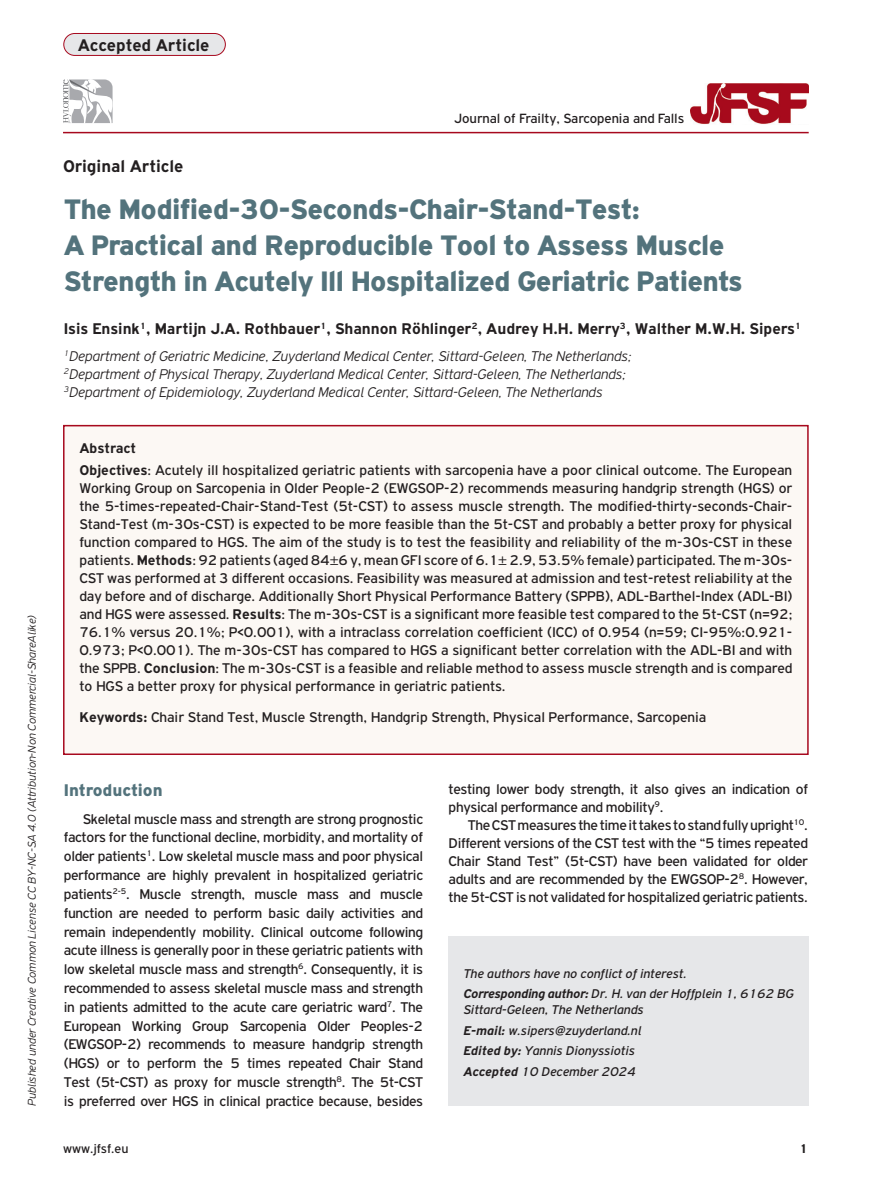
<style>
.page{position:relative;width:893px;height:1191px;background:#fff}
.page>*{position:absolute;margin:0;border:0;box-sizing:border-box;transform-origin:0 0}
.BASIC_TITLE{font:900 30px/36px "PF Highway Gothic";letter-spacing:-.02em;color:#53737c}
.TYPE_OF_ARTICLE{font:700 18px "PF Highway Gothic";color:#231f20}
.TITLE_BOLD{font:900 18px "PF Highway Gothic";color:#53737c}
.AUTHORS{font:700 16.5px "PF Highway Gothic";color:#231f20}
.ABSTRACT_TEXT{font:15px/18px "PF Highway Gothic";letter-spacing:-.02em;color:#231f20;text-align:justify}
.TITLE_ADDRESS{font:italic 300 15px "PF Highway Gothic";color:#231f20}
.KEYWORDS{font:15px "PF Highway Gothic";color:#231f20}
.ABSTRACT_TITLE{font:700 15px "PF Highway Gothic";color:#231f20}
.t1{font:14.25px "PF Highway Gothic";color:#231f20}
.CORRESPONDING_AUTHOR{font:italic 13.5px/16.2px "PF Highway Gothic";color:#231f20}
.CONFLICT_OF_INTEREST{font:italic 13.5px "PF Highway Gothic";color:#231f20}
.t2{font:13.5px "PF Highway Gothic";color:#231f20}
.t3{font:700 13.5px "PF Highway Gothic";color:#231f20}
.t4{font:italic 300 12px "PF Highway Gothic";color:#231f20}
.s1{font-weight:700}
.s2{font-family:"Myriad Pro"}
</style>
<div class="page">
<div style="left:63px;top:425px;width:745px;height:330px;background:#fcf8f4"></div>
<img style="left:691px;top:83px;width:117px;height:41px">
<div style="left:63px;top:425px;width:746px;height:330px;border:2px solid #a7091e"></div>
<div style="left:449px;top:936px;width:360px;height:170px;background:#e6e7e9"></div>
<hr style="left:63px;top:132px;width:746px;height:1px;background:#a7091e">
<svg style="left:63px;top:79px;width:50px;height:44px"></svg>
<div style="left:64px;top:33px;width:161px;height:22px;background:#e6e7e9;border-radius:11px"></div>
<div style="left:63px;top:33px;width:163px;height:23px;border:1px solid #a7091e;border-radius:11px"></div>
<p class="t4" style="left:25px;top:1106px;width:492px;rotate:-90deg">Published under Creative Common License CC BY-NC-SA 4.0 (Attribution-Non Commercial-ShareAlike)</p>
<p class="TYPE_OF_ARTICLE" style="left:78px;top:36px;width:133px">Αccepted Article</p>
<p class="t1" style="left:454px;top:111px;width:232px">Journal of Frailty, Sarcopenia and Falls</p>
<p class="TYPE_OF_ARTICLE" style="left:63px;top:156px;width:122px">Original Article</p>
<p class="BASIC_TITLE" style="left:64px;top:191px;width:681px">The Modified-30-Seconds-Chair-Stand-Test:<br>A Practical and Reproducible Tool to Assess Muscle<br>Strength in Acutely Ill Hospitalized Geriatric Patients</p>
<p class="AUTHORS" style="left:64px;top:320px;width:739px">Isis Ensink<sup>1</sup>, Martijn J.A. Rothbauer<sup>1</sup>, Shannon Röhlinger<sup>2</sup>, Audrey H.H. Merry<sup>3</sup>, Walther M.W.H. Sipers<sup>1</sup></p>
<p class="TITLE_ADDRESS" style="left:64px;top:348px;width:569px"><sup>1</sup>Department of Geriatric Medicine, Zuyderland Medical Center, Sittard-Geleen, The Netherlands;</p>
<p class="TITLE_ADDRESS" style="left:64px;top:366px;width:563px"><sup>2</sup>Department of Physical Therapy, Zuyderland Medical Center, Sittard-Geleen, The Netherlands;</p>
<p class="TITLE_ADDRESS" style="left:64px;top:384px;width:540px"><sup>3</sup>Department of Epidemiology, Zuyderland Medical Center, Sittard-Geleen, The Netherlands</p>
<p class="ABSTRACT_TITLE" style="left:79px;top:440px;width:58px">Abstract</p>
<p class="ABSTRACT_TEXT" style="left:79px;top:461px;width:714px"><span class="s1">Objectives</span>: Acutely ill hospitalized geriatric patients with sarcopenia have a poor clinical outcome. The European Working Group on Sarcopenia in Older People-2 (EWGSOP-2) recommends measuring handgrip strength (HGS) or the 5-times-repeated-Chair-Stand-Test (5t-CST) to assess muscle strength. The modified-thirty-seconds-Chair-Stand-Test (m-30s-CST) is expected to be more feasible than the 5t-CST and probably a better proxy for physical function compared to HGS. The aim of the study is to test the feasibility and reliability of the m-30s-CST in these patients. <span class="s1">Methods</span>: 92 patients (aged 84<span class="s2">±</span>6 y, mean GFI score of 6.1<span class="s2">±</span> 2.9, 53.5% female) participated. The m-30s-CST was performed at 3 different occasions. Feasibility was measured at admission and test-retest reliability at the day before and of discharge. Additionally Short Physical Performance Battery (SPPB), ADL-Barthel-Index (ADL-BI) and HGS were assessed. <span class="s1">Results</span>: The m-30s-CST is a significant more feasible test compared to the 5t-CST (n=92; 76.1% versus 20.1%; P&lt;0.001), with a intraclass correlation coefficient (ICC) of 0.954 (n=59; CI-95%:0.921- 0.973; P&lt;0.001). The m-30s-CST has compared to HGS a significant better correlation with the ADL-BI and with the SPPB. <span class="s1">Conclusion</span>: The m-30s-CST is a feasible and reliable method to assess muscle strength and is compared to HGS a better proxy for physical performance in geriatric patients.</p>
<p class="KEYWORDS" style="left:79px;top:709px;width:628px"><span class="s1">Keywords:</span> Chair Stand Test, Muscle Strength, Handgrip Strength, Physical Performance, Sarcopenia</p>
<p class="TITLE_BOLD" style="left:64px;top:780px;width:100px">Introduction</p>
<p class="ABSTRACT_TEXT" style="left:64px;top:809px;width:361px;line-height:18.8px;text-indent:19px">Skeletal muscle mass and strength are strong prognostic factors for the functional decline, morbidity, and mortality of older patients<sup>1</sup>. Low skeletal muscle mass and poor physical performance are highly prevalent in hospitalized geriatric patients<sup>2-5</sup>. Muscle strength, muscle mass and muscle function are needed to perform basic daily activities and remain independently mobility. Clinical outcome following acute illness is generally poor in these geriatric patients with low skeletal muscle mass and strength<sup>6</sup>. Consequently, it is recommended to assess skeletal muscle mass and strength in patients admitted to the acute care geriatric ward<sup>7</sup>. The European Working Group Sarcopenia Older Peoples-2 (EWGSOP-2) recommends to measure handgrip strength (HGS) or to perform the 5 times repeated Chair Stand Test (5t-CST) as proxy for muscle strength<sup>8</sup>. The 5t-CST is preferred over HGS in clinical practice because, besides</p>
<p class="t2" style="left:63px;top:1141px;width:67px">www.jfsf.eu</p>
<p class="ABSTRACT_TEXT" style="left:449px;top:780px;width:361px">testing lower body strength, it also gives an indication of physical performance and mobility<sup>9</sup>.</p>
<p class="ABSTRACT_TEXT" style="left:449px;top:816px;width:361px;text-indent:19px">The CST measures the time it takes to stand fully upright<sup>10</sup>.<br>Different versions of the CST test with the “5 times repeated Chair Stand Test” (5t-CST) have been validated for older adults and are recommended by the EWGSOP-2<sup>8</sup>. However, the 5t-CST is not validated for hospitalized geriatric patients.</p>
<p class="CONFLICT_OF_INTEREST" style="left:463px;top:966px;width:225px">The authors have no conflict of interest.</p>
<p class="CORRESPONDING_AUTHOR" style="left:463px;top:985px;width:332px"><span class="s1">Corresponding author:</span> Dr. H. van der Hoffplein 1, 6162 BG<br>Sittard-Geleen, The Netherlands</p>
<p class="CORRESPONDING_AUTHOR" style="left:463px;top:1022px;width:179px"><span class="s1">E-mail:</span> w.sipers@zuyderland.nl</p>
<p class="CORRESPONDING_AUTHOR" style="left:463px;top:1042px;width:173px"><span class="s1">Edited by:</span> Yannis Dionyssiotis</p>
<p class="CORRESPONDING_AUTHOR" style="left:463px;top:1063px;width:174px"><span class="s1">Accepted</span> 10 December 2024</p>
<p class="t3" style="left:799px;top:1140px;width:10px">1</p>
</div>
